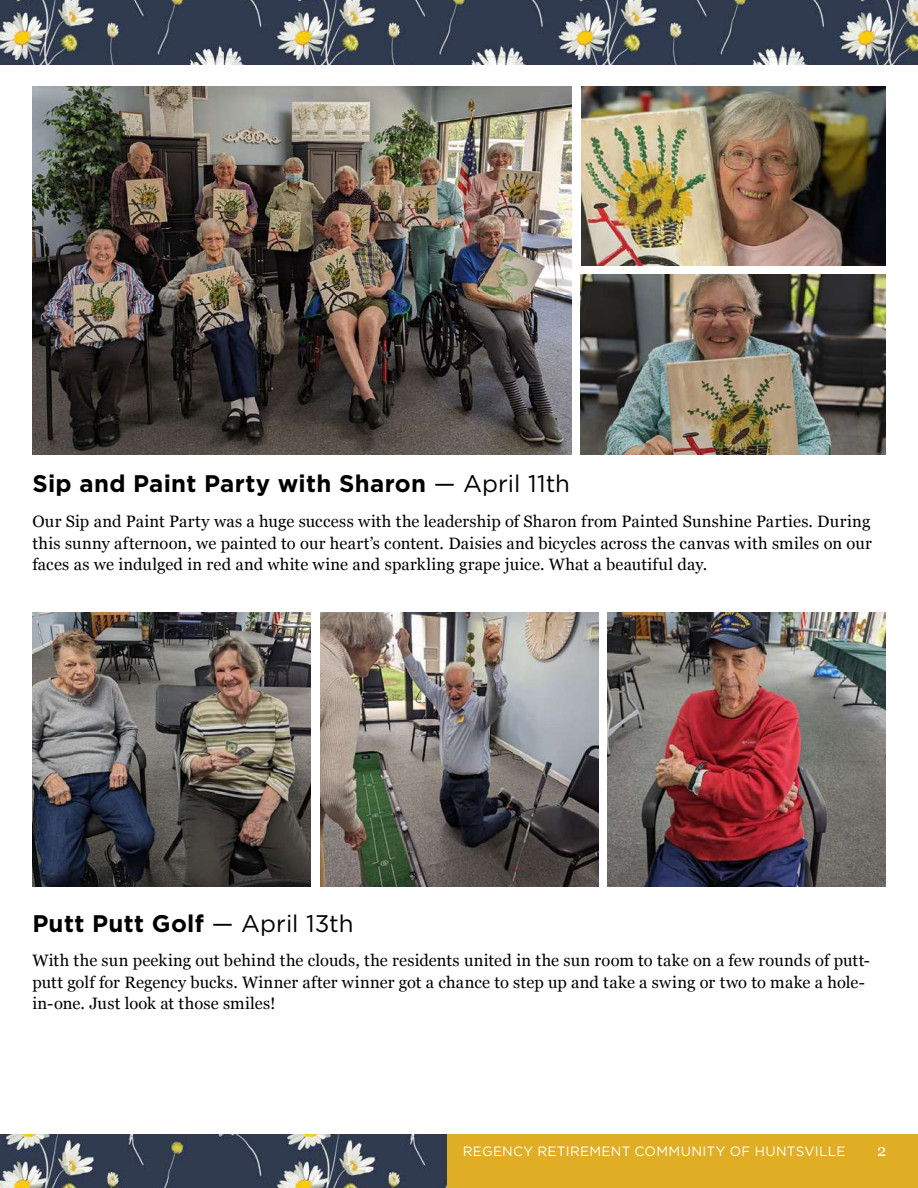
<style>
.page{position:relative;width:918px;height:1188px;background:#fff}
.page>*{position:absolute;margin:0;border:0;box-sizing:border-box;transform-origin:0 0}
.t1{font:700 24px "Gotham";letter-spacing:.015em;color:#000}
.t2{font:16.5px/21.3px "Georgia";letter-spacing:.01em;color:#000;text-align:justify}
.t3{font:16.5px "Georgia";color:#fff}
.t4{font:13.5px "Gotham";letter-spacing:.025em;color:#fff}
.s1{font-weight:400}
</style>
<div class="page">
<img style="left:0;top:1135px;width:447px;height:53px">
<div style="left:447px;top:1135px;width:471px;height:53px;background:#e0ae25"></div>
<img style="left:0;top:0;width:918px;height:65px">
<img style="left:32px;top:86px;width:540px;height:368px">
<img style="left:581px;top:86px;width:305px;height:180px">
<img style="left:581px;top:274px;width:305px;height:180px">
<img style="left:32px;top:612px;width:278px;height:275px">
<img style="left:320px;top:612px;width:278px;height:275px">
<img style="left:608px;top:612px;width:278px;height:275px">
<h1 class="t1" style="left:32px;top:467px;width:539px">Sip and Paint Party with Sharon <span class="s1">— April 11th</span></h1>
<p class="t2" style="left:32px;top:510px;width:841px">Our Sip and Paint Party was a huge success with the leadership of Sharon from Painted Sunshine Parties. During this sunny afternoon, we painted to our heart’s content. Daisies and bicycles across the canvas with smiles on our faces as we indulged in red and white wine and sparkling grape juice. What a beautiful day.</p>
<h1 class="t1" style="left:32px;top:908px;width:323px">Putt Putt Golf <span class="s1">— April 13th</span></h1>
<p class="t2" style="left:32px;top:949px;width:839px;text-align:left">With the sun peeking out behind the clouds, the residents united in the sun room to take on a few rounds of putt&shy;putt golf for Regency bucks. Winner after winner got a chance to step up and take a swing or two to make a hole&shy;in-one. Just look at those smiles!</p>
<p class="t4" style="left:463px;top:1143px;width:384px">REGENCY RETIREMENT COMMUNITY OF HUNTSVILLE</p>
<p class="t3" style="left:877px;top:1138px;width:11px">2</p>
</div>
